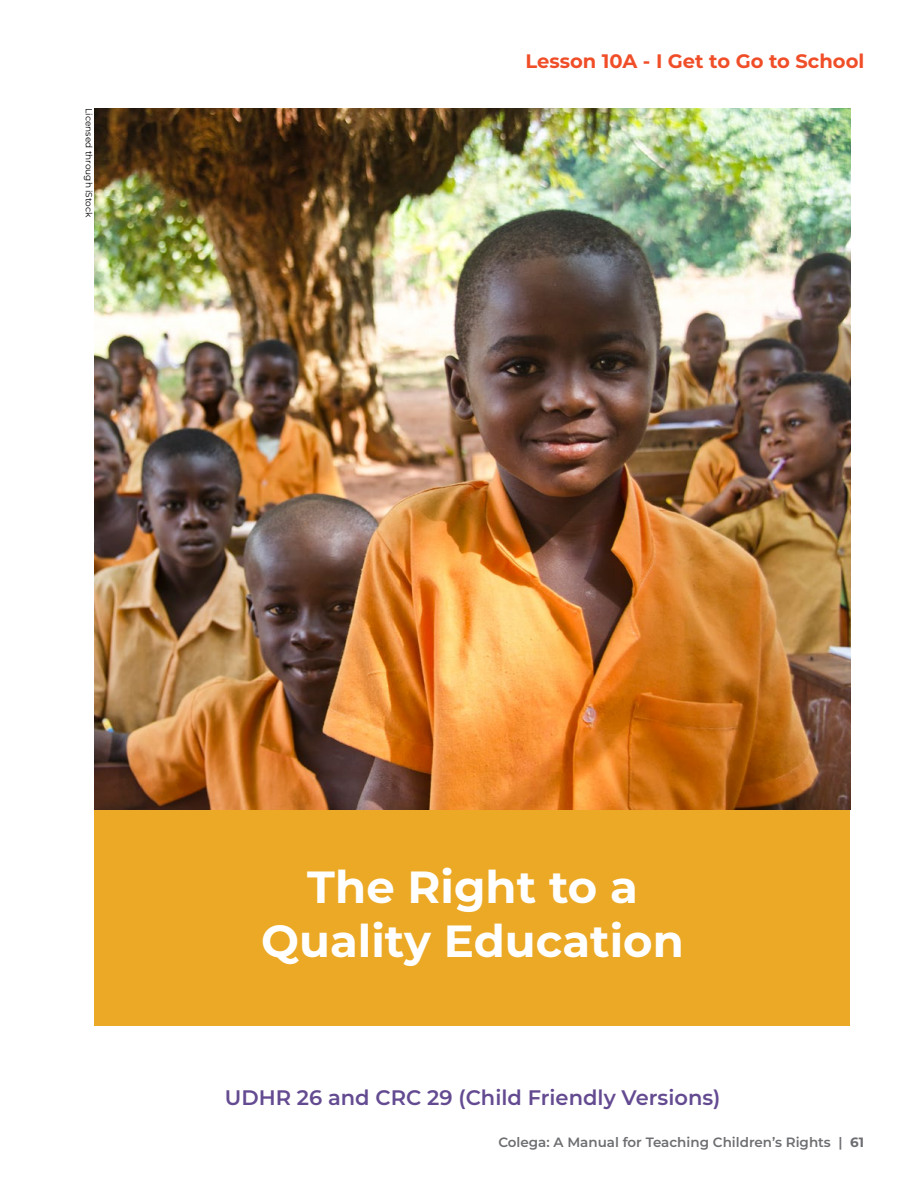
<style>
.page{position:relative;width:918px;height:1188px;background:#fff}
.page>*{position:absolute;margin:0;border:0;box-sizing:border-box;transform-origin:0 0}
.t1{font:700 45px "Montserrat";color:#fff}
.t2{font:700 35.25px "Montserrat";color:#fff}
.t3{font:600 21px "Montserrat";color:#644b91}
.t4{font:700 19.5px "Montserrat";color:#f04e28}
.t5{font:600 13.5px "Montserrat";color:#6d6e71}
.t6{font:9px "Montserrat";color:#000}
.s1{font-weight:700}
</style>
<div class="page">
<img style="left:94px;top:108px;width:756px;height:702px">
<div style="left:94px;top:810px;width:756px;height:216px;background:#eba925"></div>
<p class="t6" style="left:95px;top:108px;width:111px;rotate:90deg">Licensed through iStock</p>
<h3 class="t4" style="left:525px;top:47px;width:341px">Lesson 10A - I Get to Go to School</h3>
<h1 class="t1" style="left:307px;top:855px;width:332px">The Right to a</h1>
<h2 class="t2" style="left:314px;top:868px;width:318px">Religion or Belief</h2>
<h1 class="t1" style="left:261px;top:909px;width:424px">Quality Education</h1>
<h3 class="t3" style="left:225px;top:1083px;width:497px">UDHR 26 and CRC 29 (Child Friendly Versions)</h3>
<p class="t5" style="left:498px;top:1133px;width:367px">Colega: A Manual for Teaching Children’s Rights | <span class="s1">61</span></p>
</div>
